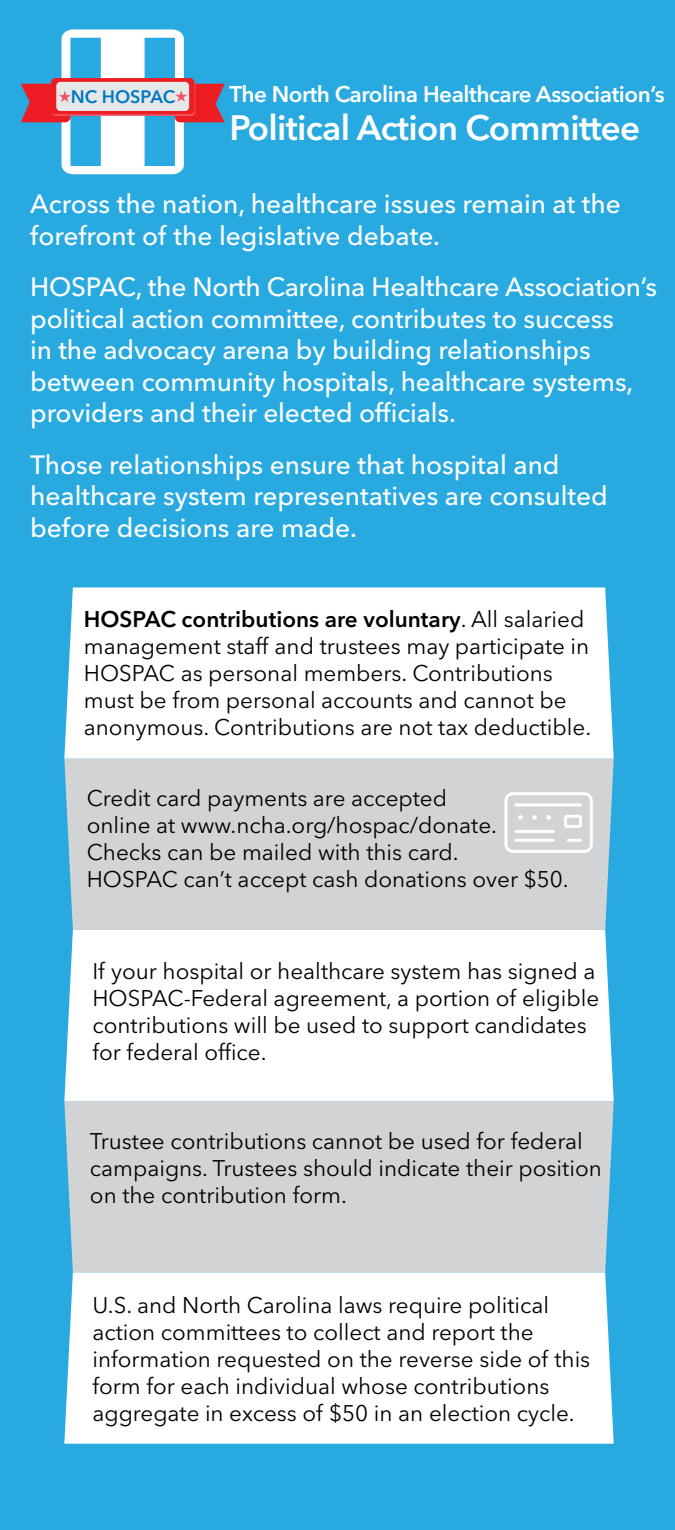
<style>
.page{position:relative;width:675px;height:1530px;background:#28aae1}
.page>*{position:absolute;margin:0;border:0;box-sizing:border-box;transform-origin:0 0}
.t1{font:600 35px "Avenir Next";letter-spacing:-.02em;color:#fff}
.t2{font:500 26.25px/31.5px "Avenir Next";letter-spacing:-.005em;color:#fff}
.t3{font:22.5px/27px "Avenir Next";color:#000}
.t4{font:600 22.5px "Avenir Next";letter-spacing:-.02em;color:#fff}
.t5{font:600 18px "Avenir Next";color:#007ac2}
.s1{font-weight:600}
</style>
<div class="page">
<div style="left:64px;top:587px;width:550px;height:172px;background:#fff"></div>
<div style="left:64px;top:759px;width:550px;height:171px;background:#d1d3d4"></div>
<div style="left:64px;top:1101px;width:550px;height:171px;background:#d1d3d4"></div>
<div style="left:64px;top:930px;width:550px;height:171px;background:#fff"></div>
<div style="left:64px;top:1272px;width:550px;height:172px;background:#fff"></div>
<svg style="left:20px;top:29px;width:205px;height:146px"></svg>
<svg style="left:504px;top:792px;width:89px;height:61px;background:#dddedf"></svg>
<p class="t5" style="left:71px;top:81px;width:106px">NC HOSPAC</p>
<p class="t4" style="left:230px;top:75px;width:437px">The North Carolina Healthcare Association’s</p>
<h1 class="t1" style="left:230px;top:98px;width:412px">Political Action Committee</h1>
<p class="t2" style="left:30px;top:188px;width:592px">Across the nation, healthcare issues remain at the forefront of the legislative debate.</p>
<p class="t2" style="left:30px;top:271px;width:628px">HOSPAC, the North Carolina Healthcare Association’s political action committee, contributes to success<br>in the advocacy arena by building relationships between community hospitals, healthcare systems, providers and their elected officials.</p>
<p class="t2" style="left:30px;top:448px;width:579px">Those relationships ensure that hospital and healthcare system representatives are consulted before decisions are made.</p>
<p class="t3" style="left:84px;top:605px;width:509px"><span class="s1">HOSPAC contributions are voluntary</span>. All salaried management staff and trustees may participate in HOSPAC as personal members. Contributions must be from personal accounts and cannot be anonymous. Contributions are not tax deductible.</p>
<p class="t3" style="left:87px;top:784px;width:484px">Credit card payments are accepted<br>online at www.ncha.org/hospac/donate.<br>Checks can be mailed with this card.<br>HOSPAC can’t accept cash donations over $50.</p>
<p class="t3" style="left:92px;top:957px;width:508px">If your hospital or healthcare system has signed a HOSPAC-Federal agreement, a portion of eligible contributions will be used to support candidates for federal office.</p>
<p class="t3" style="left:90px;top:1127px;width:513px">Trustee contributions cannot be used for federal campaigns. Trustees should indicate their position on the contribution form.</p>
<p class="t3" style="left:92px;top:1291px;width:499px">U.S. and North Carolina laws require political action committees to collect and report the information requested on the reverse side of this form for each individual whose contributions aggregate in excess of $50 in an election cycle.</p>
</div>
